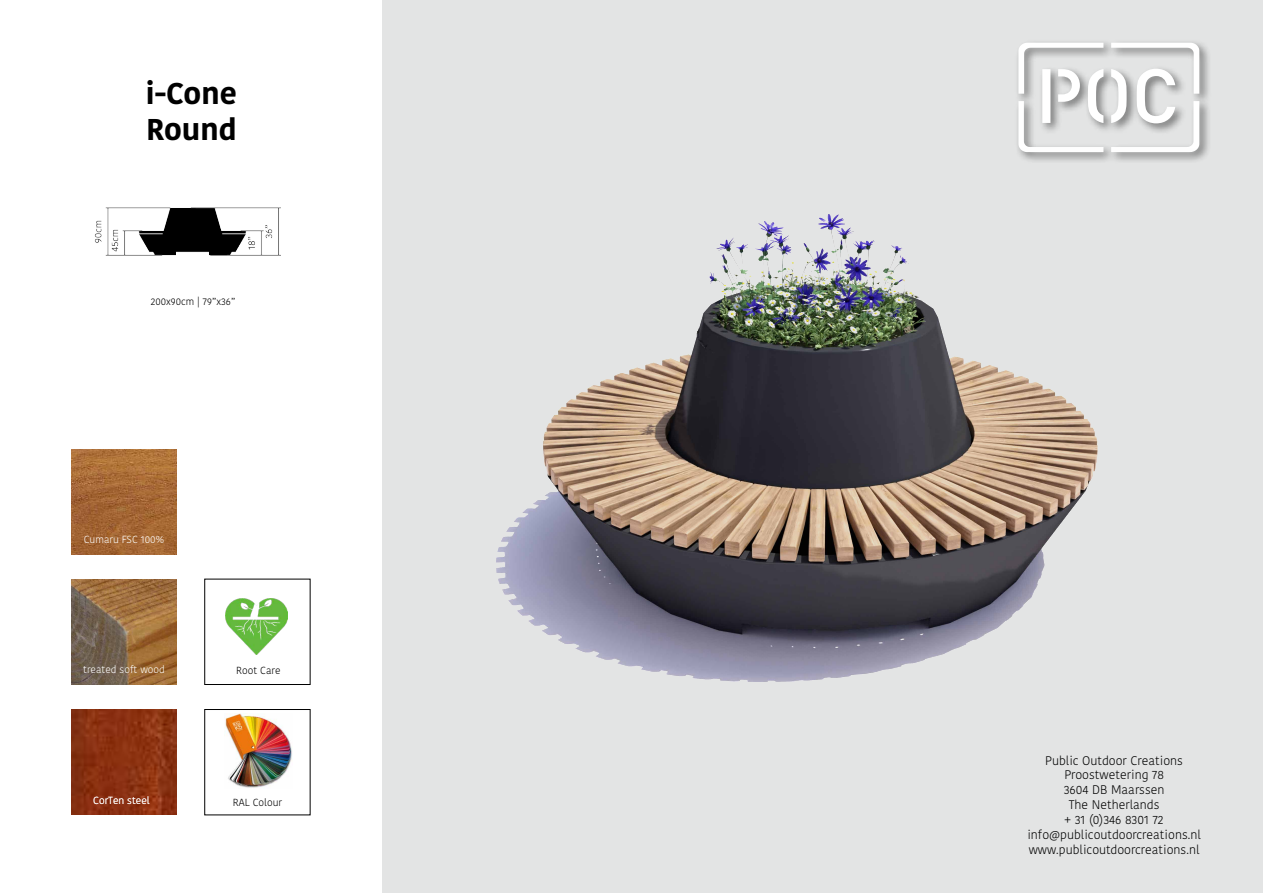
<style>
.page{position:relative;width:1263px;height:893px;background:#fff}
.page>*{position:absolute;margin:0;border:0;box-sizing:border-box;transform-origin:0 0}
.t1{font:700 30px/36px "Kohinoor Devanagari";color:#000}
.t2{font:300 12.45px/15px "Kohinoor Devanagari";color:#000;text-align:center}
.t3{font:300 10.2px "Kohinoor Devanagari";color:#fff}
.t4{font:300 10.2px "Kohinoor Devanagari";color:#000}
.t5{font:300 10.05px "Kohinoor Devanagari";color:#000}
</style>
<div class="page">
<div style="left:383px;top:0;width:880px;height:893px;background:#e3e4e4"></div>
<div style="left:204px;top:579px;width:106px;height:106px;border:1px solid #000"></div>
<img style="left:71px;top:579px;width:106px;height:105px">
<div style="left:204px;top:709px;width:106px;height:106px;border:1px solid #000"></div>
<img style="left:225px;top:713px;width:67px;height:75px">
<img style="left:71px;top:709px;width:106px;height:105px">
<div style="left:1014px;top:39px;width:198px;height:126px;background:#000;opacity:.5"></div>
<svg style="left:1111px;top:43px;width:88px;height:105px"></svg>
<svg style="left:1018px;top:43px;width:85px;height:105px"></svg>
<img style="left:226px;top:598px;width:61px;height:57px">
<img style="left:94px;top:207px;width:187px;height:49px">
<img style="left:496px;top:148px;width:716px;height:534px">
<img style="left:71px;top:449px;width:106px;height:105px">
<h1 class="t1" style="left:146px;top:74px;width:92px">i-Cone<br>Round</h1>
<p class="t5" style="left:151px;top:296px;width:86px">200x90cm | 79”x36”</p>
<p class="t3" style="left:84px;top:533px;width:82px">Cumaru FSC 100%</p>
<p class="t3" style="left:83px;top:663px;width:83px">treated soft wood</p>
<p class="t3" style="left:84px;top:663px;width:82px">Cumaru FSC 100%</p>
<p class="t4" style="left:236px;top:664px;width:46px">Root Care</p>
<p class="t3" style="left:93px;top:794px;width:58px">CorTen steel</p>
<p class="t4" style="left:233px;top:797px;width:51px">RAL Colour</p>
<p class="t2" style="left:1027px;top:753px;width:175px">Public Outdoor Creations<br>Proostwetering 78<br>3604 DB Maarssen<br>The Netherlands<br>+ 31 (0)346 8301 72 info@publicoutdoorcreations.nl www.publicoutdoorcreations.nl</p>
</div>
